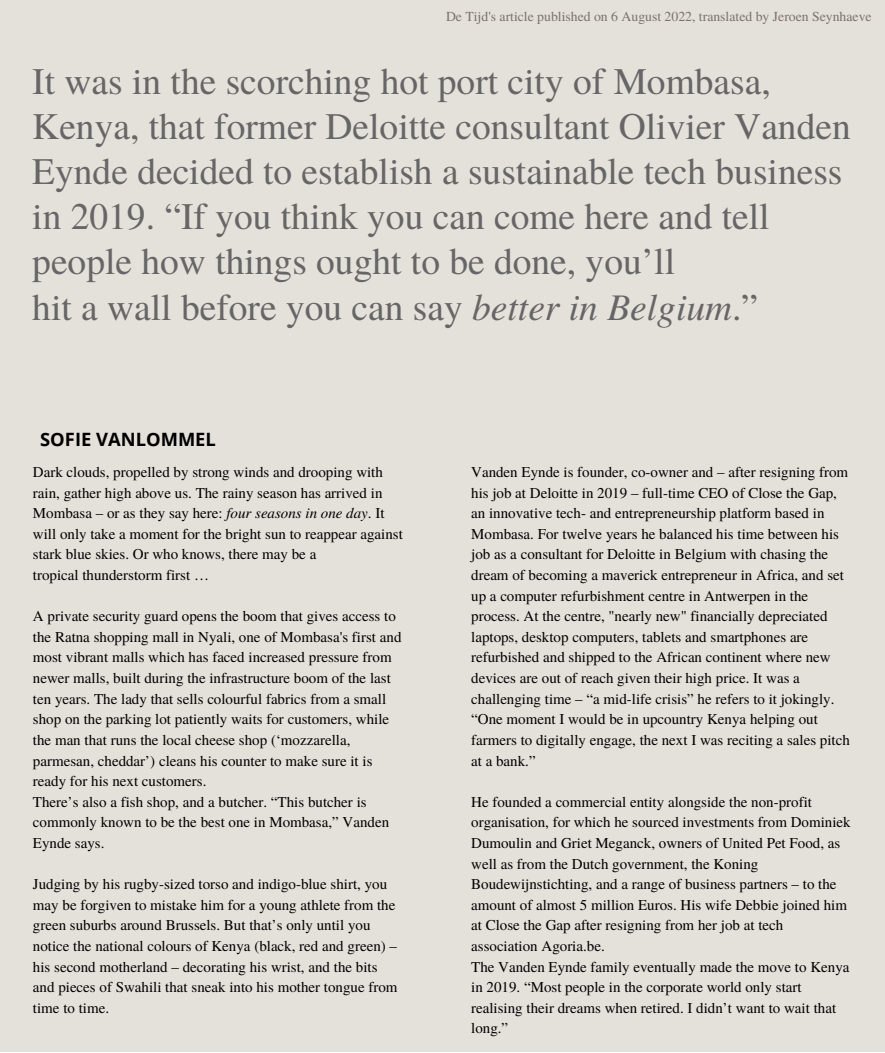
<style>
.page{position:relative;width:885px;height:1053px;background:#fff}
.page>*{position:absolute;margin:0;border:0;box-sizing:border-box;transform-origin:0 0}
.t1{font:37.5px/45.1px "Te X Gyre Termes";color:#666}
.t2{font:700 18.38px "Open Sans";color:#000}
.t3{font:15px/20.6px "Te X Gyre Termes";color:#000}
.t4{font:13.75px "Te X Gyre Termes";color:#7c726b}
.s1{font-style:italic}
</style>
<div class="page">
<div style="left:0;top:0;width:885px;height:1052px;background:#e4e0da"></div>
<p class="t4" style="left:446px;top:7px;width:427px">De Tijd's article published on 6 August 2022, translated by Jeroen Seynhaeve</p>
<p class="t1" style="left:32px;top:57px;width:820px">It was in the scorching hot port city of Mombasa, Kenya, that former Deloitte consultant Olivier Vanden Eynde decided to establish a sustainable tech business in 2019. “If you think you can come here and tell people how things ought to be done, you’ll<br>hit a wall before you can say <span class="s1">better in Belgium</span>.”</p>
<p class="t2" style="left:40px;top:427px;width:177px">SOFIE VANLOMMEL</p>
<p class="t3" style="left:33px;top:461px;width:371px">Dark clouds, propelled by strong winds and drooping with rain, gather high above us. The rainy season has arrived in Mombasa – or as they say here: <span class="s1">four seasons in one day</span>. It will only take a moment for the bright sun to reappear against stark blue skies. Or who knows, there may be a<br>tropical thunderstorm first …</p>
<p class="t3" style="left:33px;top:605px;width:370px">A private security guard opens the boom that gives access to the Ratna shopping mall in Nyali, one of Mombasa's first and most vibrant malls which has faced increased pressure from newer malls, built during the infrastructure boom of the last ten years. The lady that sells colourful fabrics from a small shop on the parking lot patiently waits for customers, while the man that runs the local cheese shop (‘mozzarella, parmesan, cheddar’) cleans his counter to make sure it is ready for his next customers.<br>There’s also a fish shop, and a butcher. “This butcher is commonly known to be the best one in Mombasa,” Vanden Eynde says.</p>
<p class="t3" style="left:33px;top:873px;width:366px">Judging by his rugby-sized torso and indigo-blue shirt, you may be forgiven to mistake him for a young athlete from the green suburbs around Brussels. But that’s only until you notice the national colours of Kenya (black, red and green) – his second motherland – decorating his wrist, and the bits and pieces of Swahili that sneak into his mother tongue from time to time.</p>
<p class="t3" style="left:471px;top:461px;width:380px">Vanden Eynde is founder, co-owner and – after resigning from his job at Deloitte in 2019 – full-time CEO of Close the Gap, an innovative tech- and entrepreneurship platform based in Mombasa. For twelve years he balanced his time between his job as a consultant for Deloitte in Belgium with chasing the dream of becoming a maverick entrepreneur in Africa, and set up a computer refurbishment centre in Antwerpen in the process. At the centre, "nearly new" financially depreciated laptops, desktop computers, tablets and smartphones are refurbished and shipped to the African continent where new devices are out of reach given their high price. It was a challenging time – “a mid-life crisis” he refers to it jokingly. “One moment I would be in upcountry Kenya helping out farmers to digitally engage, the next I was reciting a sales pitch at a bank.”</p>
<p class="t3" style="left:471px;top:790px;width:381px">He founded a commercial entity alongside the non-profit organisation, for which he sourced investments from Dominiek Dumoulin and Griet Meganck, owners of United Pet Food, as well as from the Dutch government, the Koning Boudewijnstichting, and a range of business partners – to the amount of almost 5 million Euros. His wife Debbie joined him at Close the Gap after resigning from her job at tech association Agoria.be.<br>The Vanden Eynde family eventually made the move to Kenya in 2019. “Most people in the corporate world only start realising their dreams when retired. I didn’t want to wait that long.”</p>
</div>
